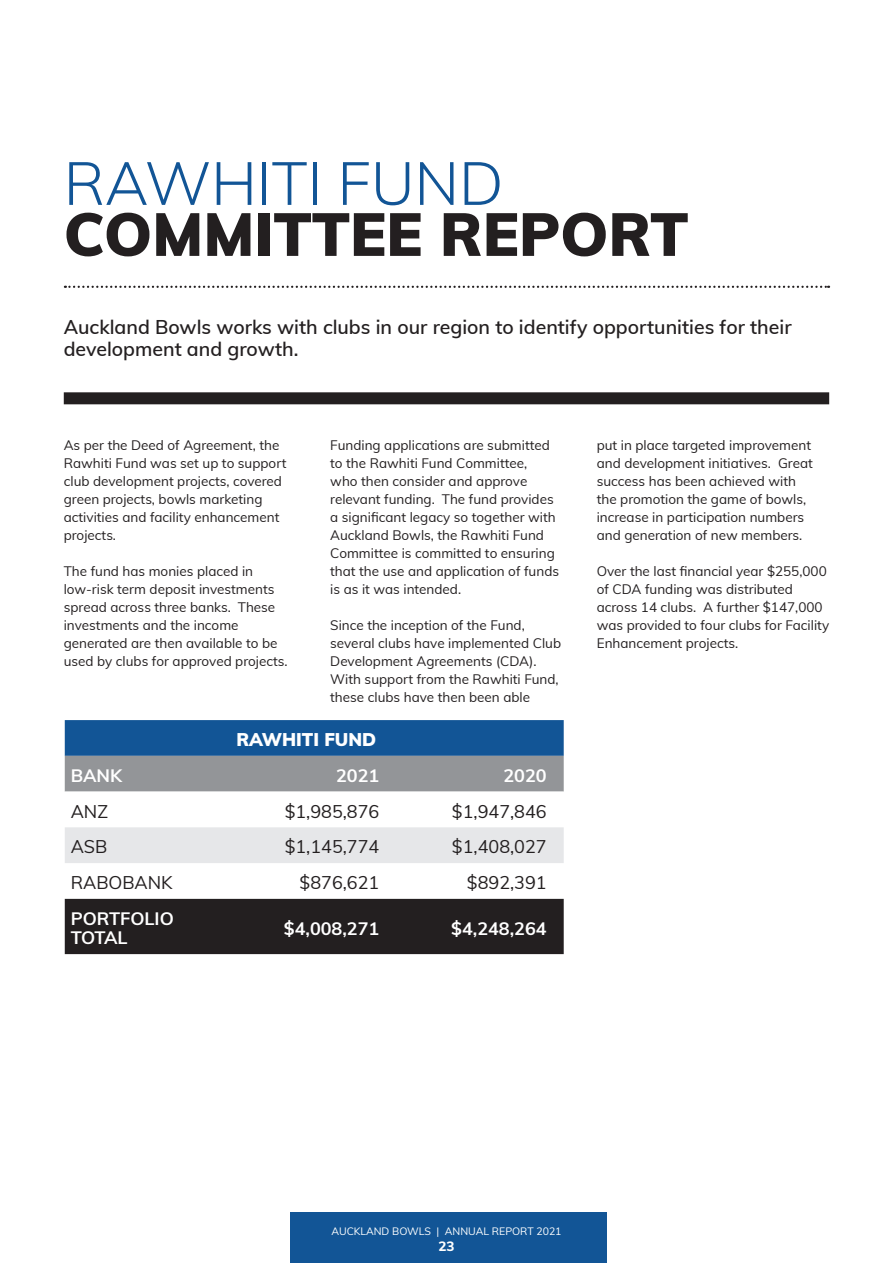
<style>
.page{position:relative;width:893px;height:1263px;background:#fff}
.page>*{position:absolute;margin:0;border:0;box-sizing:border-box;transform-origin:0 0}
.t1{font:900 60px "Muli";color:#231f20}
.t2{font:300 60px "Muli";color:#125596}
.t3{font:600 19.5px/22.5px "Muli";color:#231f20}
.t4{font:18px "Muli";color:#231f20}
.t5{font:700 18px/19.5px "Muli";color:#fff}
.t6{font:900 18px "Muli";color:#fff}
.t7{font:13.5px/18px "Muli";color:#231f20}
.t8{font:800 13.5px "Muli";color:#fff}
.t9{font:10.5px "Muli";color:#fff}
</style>
<div class="page">
<div style="left:290px;top:1212px;width:317px;height:51px;background:#125596"></div>
<svg style="left:65px;top:286px;width:764px;height:2px"></svg>
<div style="left:64px;top:392px;width:765px;height:12px;background:#231f20"></div>
<svg style="left:65px;top:720px;width:499px;height:72px;background:#547698"></svg>
<svg style="left:65px;top:898px;width:499px;height:1px"></svg>
<div style="left:65px;top:827px;width:499px;height:36px;background:#e6e7e9"></div>
<div style="left:65px;top:899px;width:499px;height:55px;background:#231f20"></div>
<h1 class="t2" style="left:64px;top:140px;width:441px">RAWHITI FUND</h1>
<h1 class="t1" style="left:64px;top:190px;width:626px">COMMITTEE REPORT</h1>
<h2 class="t3" style="left:64px;top:314px;width:729px">Auckland Bowls works with clubs in our region to identify opportunities for their development and growth.</h2>
<p class="t7" style="left:64px;top:435px;width:224px">As per the Deed of Agreement, the<br>Rawhiti Fund was set up to support club development projects, covered green projects, bowls marketing activities and facility enhancement projects.</p>
<p class="t7" style="left:64px;top:561px;width:225px">The fund has monies placed in low-risk term deposit investments spread across three banks. These investments and the income generated are then available to be used by clubs for approved projects.</p>
<p class="t7" style="left:330px;top:435px;width:230px">Funding applications are submitted to the Rawhiti Fund Committee,<br>who then consider and approve relevant funding. The fund provides a significant legacy so together with Auckland Bowls, the Rawhiti Fund Committee is committed to ensuring that the use and application of funds is as it was intended.</p>
<p class="t7" style="left:330px;top:615px;width:232px">Since the inception of the Fund, several clubs have implemented Club Development Agreements (CDA).<br>With support from the Rawhiti Fund, these clubs have then been able</p>
<h3 class="t6" style="left:237px;top:726px;width:141px">RAWHITI FUND</h3>
<h3 class="t5" style="left:71px;top:765px;width:53px">BANK</h3>
<h3 class="t5" style="left:336px;top:765px;width:45px">2021</h3>
<h3 class="t5" style="left:503px;top:765px;width:45px">2020</h3>
<h3 class="t4" style="left:71px;top:798px;width:39px">ANZ</h3>
<h3 class="t4" style="left:285px;top:798px;width:96px">$1,985,876</h3>
<h3 class="t4" style="left:452px;top:798px;width:96px">$1,947,846</h3>
<h3 class="t4" style="left:71px;top:834px;width:38px">ASB</h3>
<h3 class="t4" style="left:285px;top:834px;width:96px">$1,145,774</h3>
<h3 class="t4" style="left:452px;top:834px;width:96px">$1,408,027</h3>
<h3 class="t4" style="left:71px;top:869px;width:103px">RABOBANK</h3>
<h3 class="t4" style="left:300px;top:869px;width:81px">$876,621</h3>
<h3 class="t4" style="left:467px;top:869px;width:81px">$892,391</h3>
<h3 class="t5" style="left:71px;top:908px;width:105px">PORTFOLIO<br>TOTAL</h3>
<h3 class="t5" style="left:284px;top:917px;width:97px">$4,008,271</h3>
<h3 class="t5" style="left:451px;top:917px;width:97px">$4,248,264</h3>
<p class="t7" style="left:597px;top:435px;width:218px">put in place targeted improvement and development initiatives. Great success has been achieved with the promotion the game of bowls, increase in participation numbers and generation of new members.</p>
<p class="t7" style="left:597px;top:561px;width:234px">Over the last financial year $255,000 of CDA funding was distributed across 14 clubs. A further $147,000 was provided to four clubs for Facility Enhancement projects.</p>
<p class="t9" style="left:331px;top:1223px;width:232px">AUCKLAND BOWLS | ANNUAL REPORT 2021</p>
<p class="t8" style="left:438px;top:1236px;width:18px">23</p>
</div>
